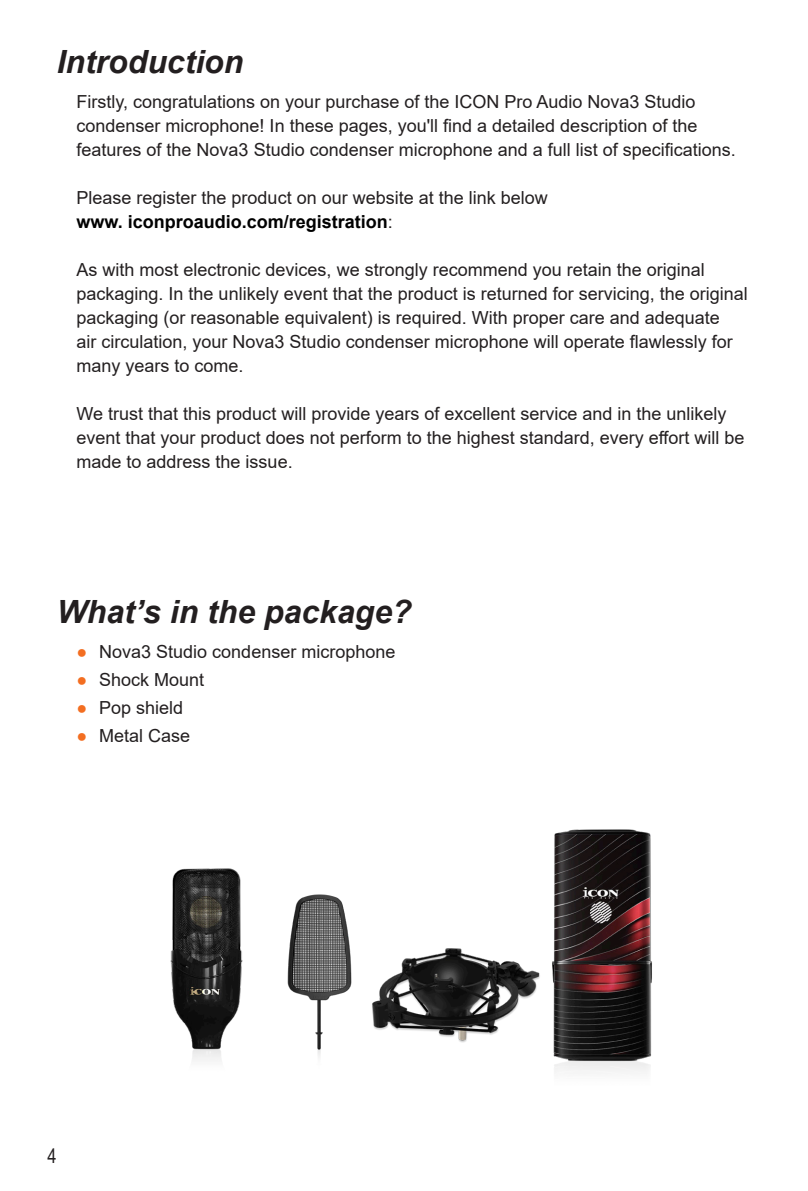
<style>
.page{position:relative;width:808px;height:1191px;background:#fff}
.page>*{position:absolute;margin:0;border:0;box-sizing:border-box;transform-origin:0 0}
.t1{font:italic 700 32px "Arial";color:#231f20}
.t2{font:20px "Arial Narrow";color:#231f20}
.Text{font:18px/24px "Arial";color:#231f20}
.s1{font-weight:700;color:#000}
.s2{color:#f36e21}
</style>
<div class="page">
<img style="left:170px;top:829px;width:482px;height:243px">
<p class="t1" style="left:57px;top:40px;width:188px">Introduction</p>
<p class="Text" style="left:77px;top:89px;width:661px">Firstly, congratulations on your purchase of the ICON Pro Audio Nova3 Studio condenser microphone! In these pages, you'll find a detailed description of the features of the Nova3 Studio condenser microphone and a full list of specifications.</p>
<p class="Text" style="left:77px;top:185px;width:473px">Please register the product on our website at the link below <span class="s1">www. iconproaudio.com/registration</span>:</p>
<p class="Text" style="left:77px;top:257px;width:673px">As with most electronic devices, we strongly recommend you retain the original packaging. In the unlikely event that the product is returned for servicing, the original packaging (or reasonable equivalent) is required. With proper care and adequate<br>air circulation, your Nova3 Studio condenser microphone will operate flawlessly for many years to come.</p>
<p class="Text" style="left:77px;top:401px;width:669px">We trust that this product will provide years of excellent service and in the unlikely event that your product does not perform to the highest standard, every effort will be made to address the issue.</p>
<p class="t1" style="left:57px;top:590px;width:357px">What’s in the package?</p>
<p class="Text" style="left:77px;top:639px;width:320px"><span class="s2">●</span> Nova3 Studio condenser microphone</p>
<p class="Text" style="left:77px;top:667px;width:129px"><span class="s2">●</span> Shock Mount</p>
<p class="Text" style="left:77px;top:695px;width:108px"><span class="s2">●</span> Pop shield</p>
<p class="Text" style="left:77px;top:723px;width:115px"><span class="s2">●</span> Metal Case</p>
<p class="t2" style="left:48px;top:1141px;width:11px">4</p>
</div>
